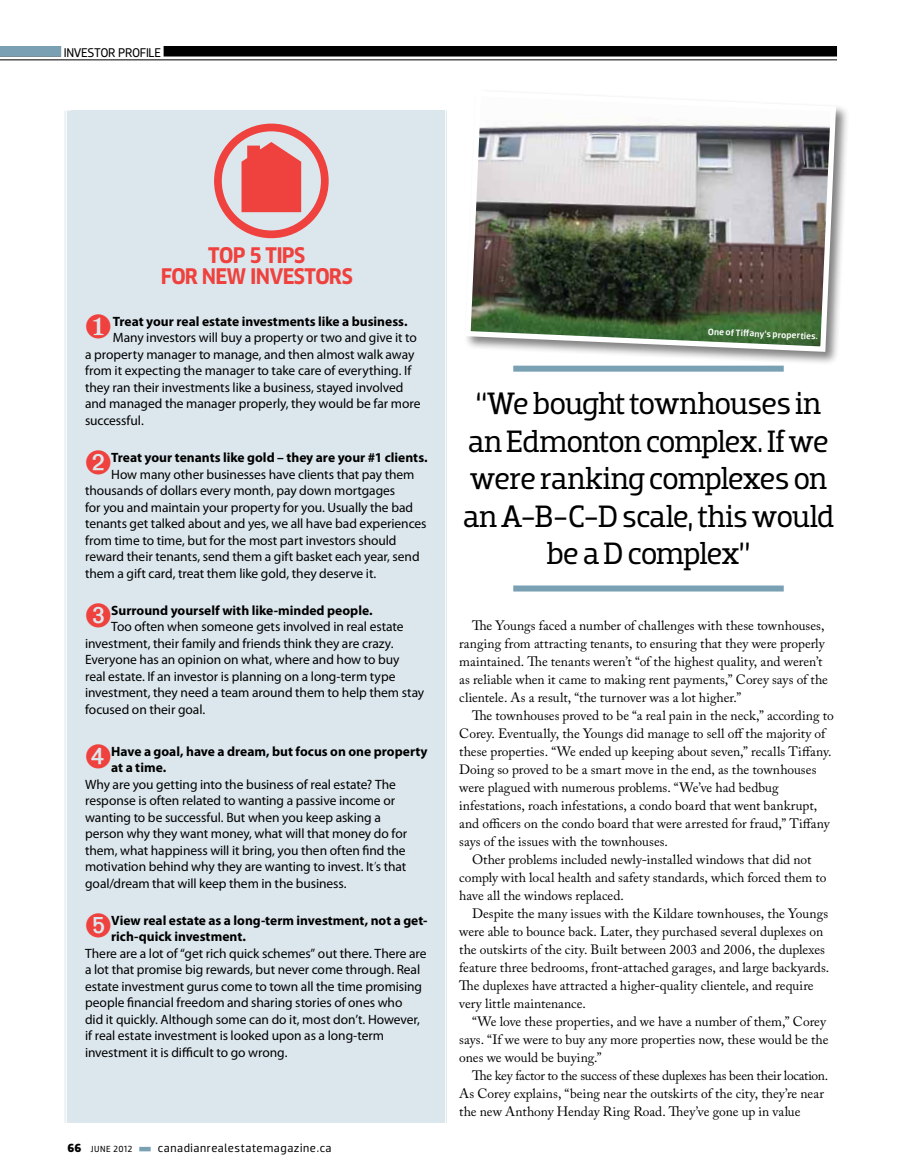
<style>
.page{position:relative;width:905px;height:1175px;background:#fff}
.page>*{position:absolute;margin:0;border:0;box-sizing:border-box;transform-origin:0 0}
.t1{font:31.5px/37.5px "Dobra Slab";letter-spacing:-.035em;color:#000;text-align:center}
.t2{font:700 21px/21px "Clan Narrow";letter-spacing:-.03em;color:#ef413d;text-align:center}
.t3{font:13.5px/16.5px "Myriad Pro";letter-spacing:-.005em;color:#000}
.t4{font:13.5px/18px "Adobe Caslon Pro";color:#000}
.t5{font:700 13.5px/16.5px "Myriad Pro";color:#000}
.t6{font:13.5px "Adobe Caslon Pro";letter-spacing:-.02em;color:#000}
.t7{font:12.9px "Dobra";letter-spacing:-.03em;color:#000}
.t8{font:12px "Dobra";letter-spacing:.05em;color:#000}
.t9{font:500 9.45px "Dobra";color:#fff}
.t10{font:9px "Dobra";letter-spacing:.055em;color:#000}
.s1{font-weight:300}
.s2{font-weight:700;font-size:12px}
</style>
<div class="page">
<div style="left:139px;top:1146px;width:12px;height:5px;background:#79a0b3"></div>
<div style="left:0;top:46px;width:837px;height:10px;background:#000"></div>
<hr style="left:0;top:59px;width:837px;height:1px;background:#000">
<div style="left:0;top:46px;width:61px;height:10px;background:#79a0b3"></div>
<div style="left:61px;top:46px;width:103px;height:11px;background:#fff"></div>
<div style="left:71px;top:111px;width:373px;height:1011px;background:#dce7ed"></div>
<div style="left:67px;top:111px;width:5px;height:1011px;background:#dce7ed"></div>
<hr style="left:65px;top:111px;width:1px;height:1011px;background:#dce7ed">
<hr style="left:446px;top:111px;width:1px;height:1011px;background:#dce7ed">
<div style="left:214px;top:124px;width:114px;height:114px;border:8px solid #ef413d;border-radius:50%"></div>
<svg style="left:241px;top:142px;width:60px;height:70px;background:#ec5552"></svg>
<div style="left:513px;top:365px;width:270px;height:6px;background:#79a0b3"></div>
<div style="left:513px;top:585px;width:270px;height:6px;background:#79a0b3"></div>
<div style="left:463px;top:89px;width:386px;height:277px;background:#000;opacity:.5"></div>
<img style="left:463px;top:89px;width:375px;height:265px">
<p class="t7" style="left:64px;top:45px;width:99px">INVESTOR PROFILE</p>
<h2 class="t2" style="left:161px;top:245px;width:193px">TOP 5 TIPS<br>FOR NEW INVESTORS</h2>
<p class="t5" style="left:113px;top:312px;width:296px">Treat your real estate investments like a business.</p>
<p class="t3" style="left:85px;top:329px;width:337px;text-indent:28px">Many investors will buy a property or two and give it to a property manager to manage, and then almost walk away from it expecting the manager to take care of everything. If they ran their investments like a business, stayed involved and managed the manager properly, they would be far more successful.</p>
<p class="t5" style="left:111px;top:449px;width:318px">Treat your tenants like gold – they are your #1 clients.</p>
<p class="t3" style="left:85px;top:465px;width:343px;text-indent:26px">How many other businesses have clients that pay them thousands of dollars every month, pay down mortgages<br>for you and maintain your property for you. Usually the bad tenants get talked about and yes, we all have bad experiences from time to time, but for the most part investors should reward their tenants, send them a gift basket each year, send them a gift card, treat them like gold, they deserve it.</p>
<p class="t5" style="left:111px;top:601px;width:263px">Surround yourself with like-minded people.</p>
<p class="t3" style="left:85px;top:618px;width:341px;text-indent:26px">Too often when someone gets involved in real estate investment, their family and friends think they are crazy.<br>Everyone has an opinion on what, where and how to buy<br>real estate. If an investor is planning on a long-term type investment, they need a team around them to help them stay focused on their goal.</p>
<p class="t5" style="left:111px;top:742px;width:318px">Have a goal, have a dream, but focus on one property at a time.</p>
<p class="t3" style="left:85px;top:775px;width:323px">Why are you getting into the business of real estate? The response is often related to wanting a passive income or wanting to be successful. But when you keep asking a person why they want money, what will that money do for them, what happiness will it bring, you then often find the motivation behind why they are wanting to invest. It<span class="s1">’</span>s that goal/dream that will keep them in the business.</p>
<p class="t5" style="left:111px;top:911px;width:318px">View real estate as a long-term investment, not a get&shy;rich-quick investment.</p>
<p class="t3" style="left:85px;top:944px;width:343px">There are a lot of “get rich quick schemes” out there. There are a lot that promise big rewards, but never come through. Real estate investment gurus come to town all the time promising people financial freedom and sharing stories of ones who<br>did it quickly. Although some can do it, most don’t. However, if real estate investment is looked upon as a long-term investment it is difficult to go wrong.</p>
<p class="t10" style="left:68px;top:1144px;width:66px"><span class="s2">66</span> june 2012</p>
<p class="t8" style="left:158px;top:1141px;width:175px">canadianrealestatemagazine.ca</p>
<p class="t9" style="left:708px;top:325px;width:112px;rotate:3deg">One of Tiff any’s properties.</p>
<h1 class="t1" style="left:463px;top:385px;width:373px">“We bought townhouses in an Edmonton complex. If we were ranking complexes on an A-B-C-D scale, this would be a D complex”</h1>
<p class="t4" style="left:459px;top:616px;width:370px;text-indent:13px">The Youngs faced a number of challenges with these townhouses, ranging from attracting tenants, to ensuring that they were properly maintained. The tenants weren’t “of the highest quality, and weren’t as reliable when it came to making rent payments,” Corey says of the clientele. As a result, “the turnover was a lot higher.”</p>
<p class="t4" style="left:472px;top:706px;width:363px">The townhouses proved to be “a real pain in the neck,” according to</p>
<p class="t4" style="left:459px;top:724px;width:367px">Corey. Eventually, the Youngs did manage to sell off the majority of</p>
<p class="t4" style="left:459px;top:742px;width:374px">these properties. “We ended up keeping about seven,” recalls Tiffany.</p>
<p class="t4" style="left:459px;top:760px;width:359px">Doing so proved to be a smart move in the end, as the townhouses</p>
<p class="t4" style="left:459px;top:778px;width:321px">were plagued with numerous problems. “We’ve had bedbug</p>
<p class="t4" style="left:459px;top:796px;width:359px">infestations, roach infestations, a condo board that went bankrupt,</p>
<p class="t4" style="left:459px;top:814px;width:372px">and officers on the condo board that were arrested for fraud,” Tiffany</p>
<p class="t4" style="left:459px;top:832px;width:210px">says of the issues with the townhouses.</p>
<p class="t4" style="left:472px;top:850px;width:341px">Other problems included newly-installed windows that did not</p>
<p class="t4" style="left:459px;top:868px;width:368px">comply with local health and safety standards, which forced them to</p>
<p class="t4" style="left:459px;top:886px;width:166px">have all the windows replaced.</p>
<p class="t4" style="left:472px;top:904px;width:358px">Despite the many issues with the Kildare townhouses, the Youngs</p>
<p class="t4" style="left:459px;top:922px;width:365px">were able to bounce back. Later, they purchased several duplexes on</p>
<p class="t4" style="left:459px;top:940px;width:367px">the outskirts of the city. Built between 2003 and 2006, the duplexes</p>
<p class="t4" style="left:459px;top:958px;width:371px">feature three bedrooms, front-attached garages, and large backyards.</p>
<p class="t4" style="left:459px;top:976px;width:356px">The duplexes have attracted a higher-quality clientele, and require</p>
<p class="t4" style="left:459px;top:994px;width:128px">very little maintenance.</p>
<p class="t4" style="left:472px;top:1012px;width:355px">“We love these properties, and we have a number of them,” Corey</p>
<p class="t4" style="left:459px;top:1030px;width:371px">says. “If we were to buy any more properties now, these would be the</p>
<p class="t4" style="left:459px;top:1048px;width:144px">ones we would be buying.”</p>
<p class="t6" style="left:472px;top:1067px;width:358px">The key factor to the success of these duplexes has been their location.</p>
<p class="t4" style="left:459px;top:1084px;width:366px">As Corey explains, “being near the outskirts of the city, they’re near</p>
<p class="t4" style="left:459px;top:1102px;width:343px">the new Anthony Henday Ring Road. They’ve gone up in value</p>
</div>
